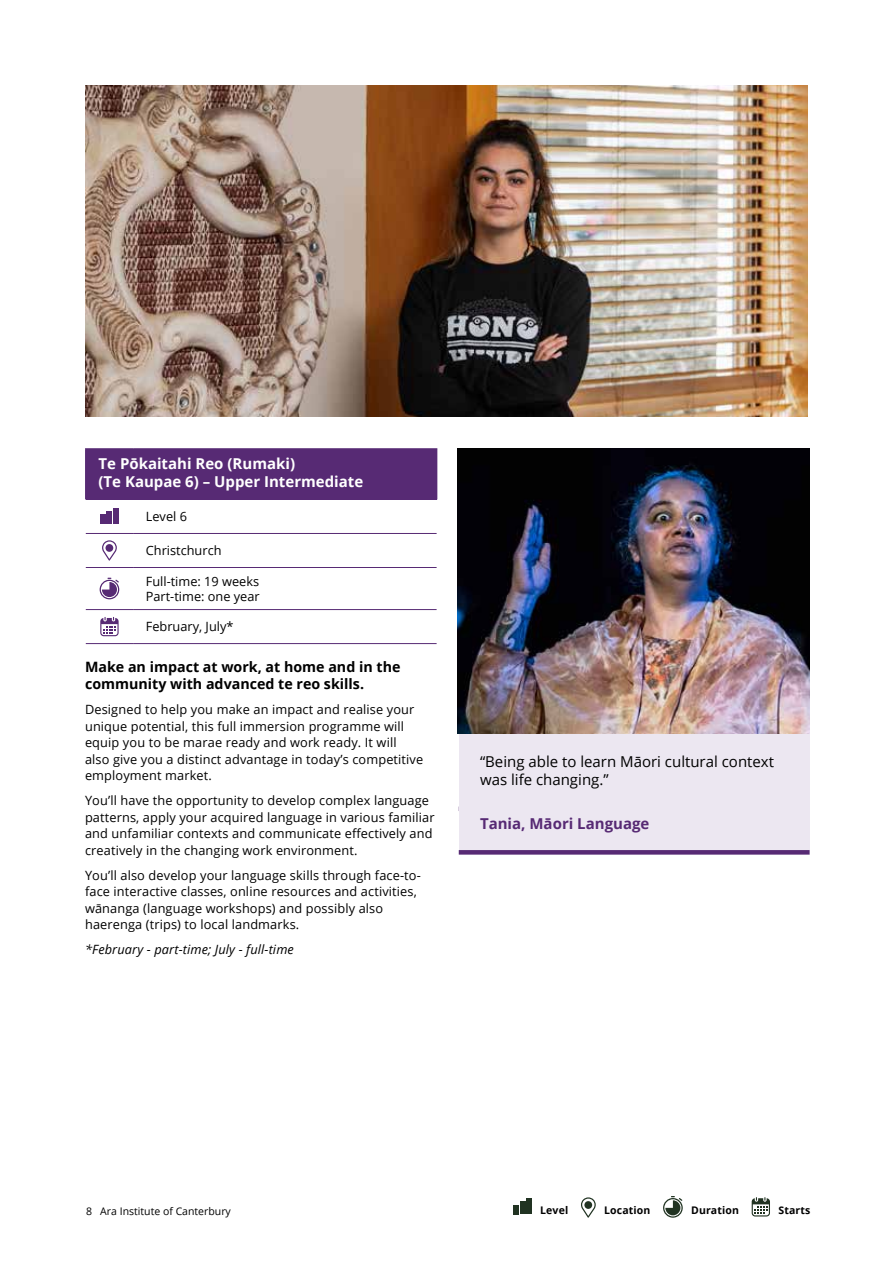
<style>
.page{position:relative;width:893px;height:1263px;background:#fff}
.page>*{position:absolute;margin:0;border:0;box-sizing:border-box;transform-origin:0 0}
.t1{font:15px/18px "Open Sans";color:#000}
.t2{font:700 15px/18px "Open Sans";color:#fff}
.t3{font:700 15px "Open Sans";color:#572a74}
.t4{font:700 14.25px/17.1px "Open Sans";color:#000}
.t5{font:12.75px/16.5px "Open Sans";letter-spacing:.01em;color:#000}
.t6{font:italic 12.75px "Open Sans";letter-spacing:.01em;color:#000}
.t7{font:10.5px "Open Sans";color:#000}
.t8{font:700 10.5px "Open Sans";letter-spacing:.01em;color:#000}
</style>
<div class="page">
<div style="left:513px;top:1205px;width:6px;height:9px;background:#213322"></div>
<div style="left:520px;top:1201px;width:5px;height:13px;background:#213322"></div>
<div style="left:526px;top:1198px;width:6px;height:16px;background:#213322"></div>
<svg style="left:663px;top:1196px;width:20px;height:22px"></svg>
<svg style="left:752px;top:1197px;width:18px;height:19px"></svg>
<svg style="left:581px;top:1197px;width:15px;height:21px"></svg>
<img style="left:85px;top:85px;width:723px;height:332px">
<div style="left:459px;top:733px;width:351px;height:78px;background:#ece7f1"></div>
<div style="left:459px;top:795px;width:351px;height:59px;background:#ece7f1"></div>
<svg style="left:459px;top:850px;width:351px;height:4px"></svg>
<img style="left:457px;top:448px;width:353px;height:286px">
<div style="left:86px;top:449px;width:351px;height:50px;background:#572a74"></div>
<hr style="left:85px;top:449px;width:2px;height:50px;background:#572a74">
<hr style="left:85px;top:448px;width:48px;height:1px;background:#572a74">
<hr style="left:133px;top:448px;width:304px;height:1px;background:#572a74">
<hr style="left:86px;top:533px;width:47px;height:1px;background:#572a74">
<hr style="left:133px;top:533px;width:304px;height:1px;background:#572a74">
<hr style="left:86px;top:567px;width:47px;height:1px;background:#572a74">
<hr style="left:133px;top:567px;width:304px;height:1px;background:#572a74">
<hr style="left:86px;top:609px;width:47px;height:1px;background:#572a74">
<hr style="left:86px;top:643px;width:47px;height:1px;background:#572a74">
<hr style="left:133px;top:609px;width:304px;height:1px;background:#572a74">
<hr style="left:133px;top:643px;width:304px;height:1px;background:#572a74">
<div style="left:100px;top:515px;width:6px;height:9px;background:#572a74"></div>
<div style="left:107px;top:511px;width:5px;height:13px;background:#572a74"></div>
<div style="left:113px;top:508px;width:6px;height:16px;background:#572a74"></div>
<svg style="left:102px;top:540px;width:15px;height:21px"></svg>
<svg style="left:100px;top:578px;width:19px;height:21px"></svg>
<svg style="left:100px;top:617px;width:19px;height:19px"></svg>
<p class="t2" style="left:99px;top:454px;width:266px">Te Pōkaitahi Reo (Rumaki)<br>(Te Kaupae 6) – Upper Intermediate</p>
<p class="t5" style="left:146px;top:508px;width:43px">Level 6</p>
<p class="t5" style="left:146px;top:542px;width:77px">Christchurch</p>
<p class="t5" style="left:146px;top:573px;width:115px;line-height:15.3px">Full-time: 19 weeks<br>Part-time: one year</p>
<p class="t5" style="left:146px;top:618px;width:89px">February, July*</p>
<p class="t4" style="left:85px;top:658px;width:317px">Make an impact at work, at home and in the community with advanced te reo skills.</p>
<p class="t5" style="left:85px;top:701px;width:340px">Designed to help you make an impact and realise your unique potential, this full immersion programme will equip you to be marae ready and work ready. It will also give you a distinct advantage in today’s competitive employment market.</p>
<p class="t5" style="left:85px;top:792px;width:351px">You’ll have the opportunity to develop complex language patterns, apply your acquired language in various familiar and unfamiliar contexts and communicate effectively and creatively in the changing work environment.</p>
<p class="t5" style="left:85px;top:866px;width:337px">You’ll also develop your language skills through face-to&shy;face interactive classes, online resources and activities, wānanga (language workshops) and possibly also haerenga (trips) to local landmarks.</p>
<p class="t6" style="left:85px;top:941px;width:210px">*February - part-time; July - full-time</p>
<p class="t1" style="left:480px;top:752px;width:296px">“Being able to learn Māori cultural context was life changing.”</p>
<p class="t3" style="left:480px;top:813px;width:171px">Tania, Māori Language</p>
<p class="t7" style="left:86px;top:1204px;width:152px">80 Ara Institute of Canterbury</p>
<p class="t8" style="left:540px;top:1203px;width:29px">Level</p>
<p class="t8" style="left:604px;top:1203px;width:48px">Location</p>
<p class="t8" style="left:691px;top:1203px;width:49px">Duration</p>
<p class="t8" style="left:778px;top:1203px;width:33px">Starts</p>
<p class="t7" style="left:100px;top:1204px;width:132px">Ara Insti ute of Canterbury</p>
</div>
